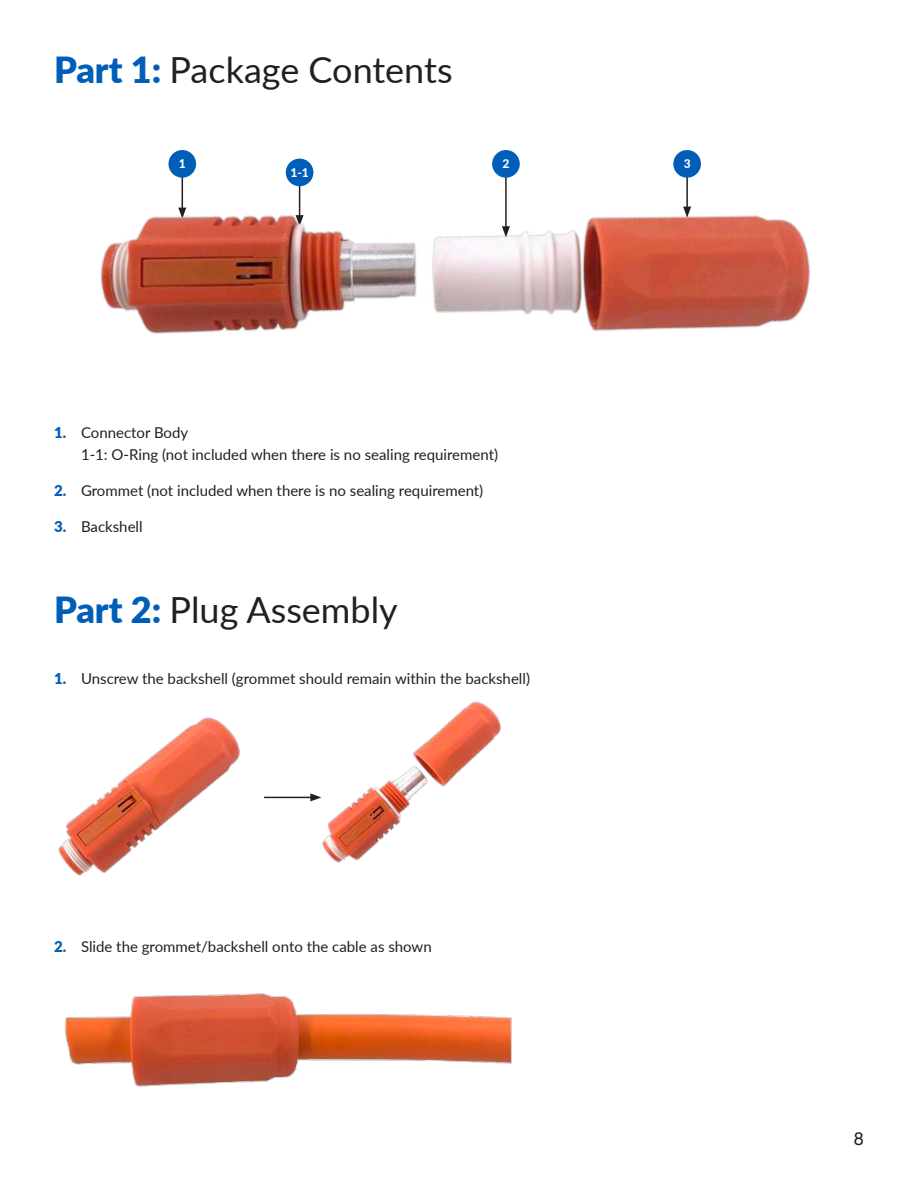
<style>
.page{position:relative;width:918px;height:1188px;background:#fff}
.page>*{position:absolute;margin:0;border:0;box-sizing:border-box;transform-origin:0 0}
.t1{font:36px "Lato";color:#231f20}
.t2{font:18px "Helvetica Neue LT Std";color:#231f20}
.t3{font:15px/22.5px "Lato";color:#231f20}
.t4{font:800 12px "Lato";color:#fff}
.s1{font-weight:900;color:#005eb8}
</style>
<div class="page">
<hr style="left:182px;top:164px;width:1px;height:46px;background:#231f20">
<hr style="left:299px;top:171px;width:1px;height:46px;background:#231f20">
<img style="left:100px;top:192px;width:711px;height:142px">
<div style="left:168px;top:150px;width:28px;height:28px;background:#005eb8;border-radius:50%"></div>
<div style="left:286px;top:159px;width:27px;height:27px;background:#005eb8;border-radius:50%"></div>
<hr style="left:264px;top:797px;width:49px;height:1px;background:#231f20">
<svg style="left:310px;top:793px;width:9px;height:8px"></svg>
<hr style="left:505px;top:173px;width:2px;height:56px;background:#231f20">
<svg style="left:502px;top:226px;width:8px;height:11px"></svg>
<hr style="left:686px;top:166px;width:2px;height:43px;background:#231f20">
<svg style="left:683px;top:207px;width:8px;height:11px"></svg>
<div style="left:492px;top:150px;width:28px;height:28px;background:#005eb8;border-radius:50%"></div>
<div style="left:673px;top:150px;width:28px;height:28px;background:#005eb8;border-radius:50%"></div>
<img style="left:58px;top:717px;width:182px;height:159px">
<img style="left:319px;top:701px;width:182px;height:162px">
<img style="left:64px;top:993px;width:448px;height:94px">
<h1 class="t1" style="left:54px;top:44px;width:400px"><span class="s1">Part 1:</span> Package Contents</h1>
<p class="t4" style="left:179px;top:155px;width:8px">1</p>
<p class="t4" style="left:290px;top:164px;width:20px">1-1</p>
<p class="t4" style="left:502px;top:155px;width:8px">2</p>
<p class="t4" style="left:684px;top:155px;width:8px">3</p>
<p class="t3" style="left:81px;top:420px;width:419px;text-indent:-27px"><span class="s1">1.</span> Connector Body<br>1-1: O-Ring (not included when there is no sealing requirement)</p>
<p class="t3" style="left:54px;top:479px;width:431px"><span class="s1">2.</span> Grommet (not included when there is no sealing requirement)</p>
<p class="t3" style="left:54px;top:515px;width:90px"><span class="s1">3.</span> Backshell</p>
<h1 class="t1" style="left:54px;top:584px;width:345px"><span class="s1">Part 2:</span> Plug Assembly</h1>
<p class="t3" style="left:54px;top:667px;width:478px"><span class="s1">1.</span> Unscrew the backshell (grommet should remain within the backshell)</p>
<p class="t3" style="left:54px;top:934px;width:379px"><span class="s1">2.</span> Slide the grommet/backshell onto the cable as shown</p>
<p class="t2" style="left:854px;top:1128px;width:12px">8</p>
</div>
